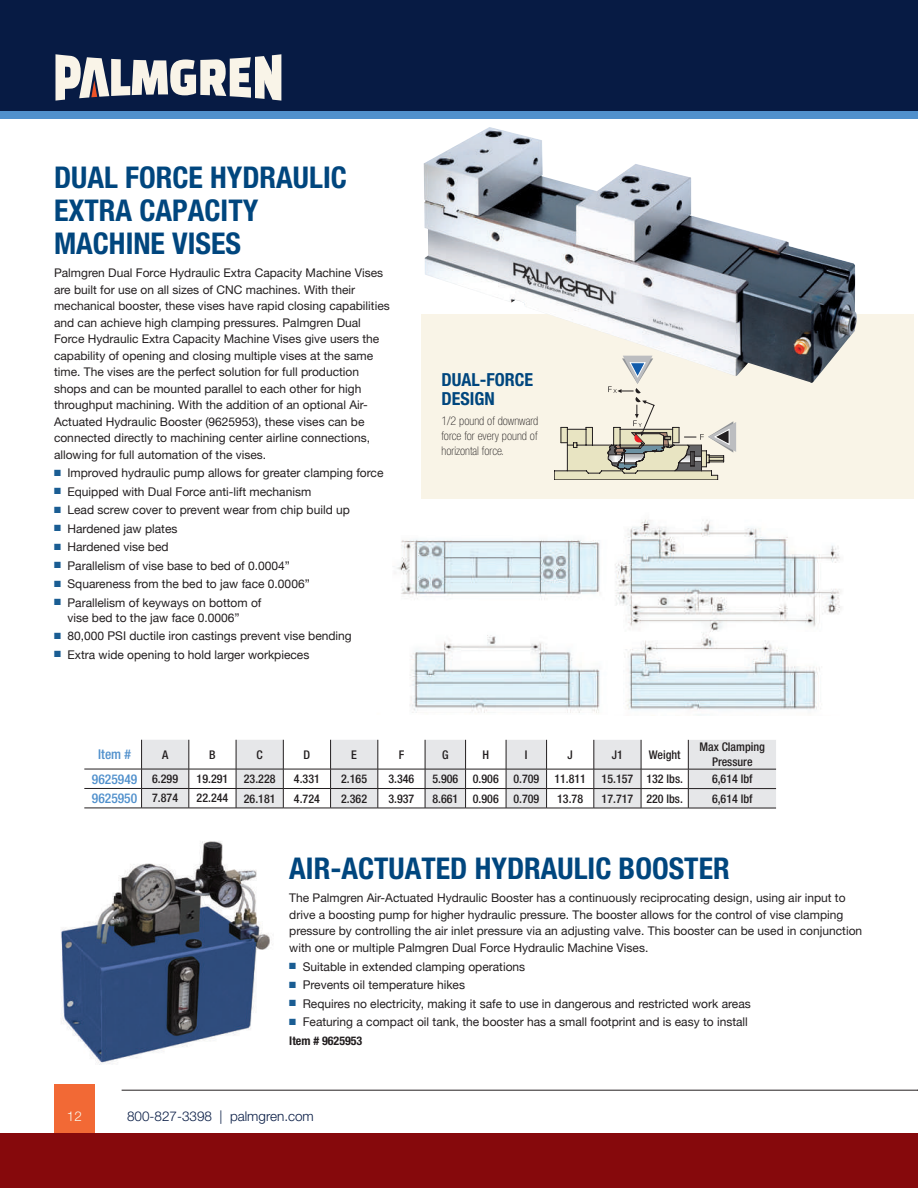
<style>
.page{position:relative;width:918px;height:1188px;background:#fff}
.page>*{position:absolute;margin:0;border:0;box-sizing:border-box;transform-origin:0 0}
.t1{font:700 condensed 30px/33px "Helvetica Neue LT Std";color:#00467e}
.t2{font:700 condensed 18px/19.5px "Helvetica Neue LT Std";color:#00467e}
.t3{font:500 condensed 13.5px "Helvetica Neue LT Std";color:#5090cc}
.t4{font:300 13.5px "Helvetica Neue LT Std";color:#071b44}
.t5{font:300 13.5px "Helvetica Neue LT Std";color:#f9f4e7}
.t6{font:12px/16.5px "Helvetica Neue LT Std";color:#231f20}
.t7{font:12px/15px "Helvetica Neue";color:#231f20}
.t8{font:500 condensed 12px/15px "Helvetica Neue LT Std";color:#231f20;text-align:center}
.t9{font:100 condensed 12px/15px "Helvetica Neue LT Std";color:#231f20;text-align:justify}
.t10{font:700 condensed 12px "Helvetica Neue LT Std";color:#231f20}
.s1{color:#1a5d93}
.s2{font-size:12px;color:#231f20}
</style>
<div class="page">
<div style="left:0;top:0;width:918px;height:118px;background:#5090cc"></div>
<div style="left:54px;top:1084px;width:41px;height:101px;background:#f26935"></div>
<hr style="left:122px;top:1090px;width:796px;height:1px;background:#231f20">
<div style="left:0;top:1134px;width:918px;height:54px;background:#86090c"></div>
<div style="left:0;top:0;width:918px;height:111px;background:#071b44"></div>
<svg style="left:56px;top:54px;width:225px;height:47px"></svg>
<img style="left:61px;top:841px;width:209px;height:224px">
<div style="left:421px;top:314px;width:493px;height:185px;background:#f9f4e7"></div>
<img style="left:393px;top:539px;width:207px;height:174px">
<img style="left:615px;top:519px;width:226px;height:196px">
<hr style="left:84px;top:769px;width:58px;height:1px;background:#231f20">
<hr style="left:84px;top:788px;width:58px;height:1px;background:#231f20">
<svg style="left:141px;top:740px;width:635px;height:68px"></svg>
<hr style="left:84px;top:808px;width:58px;height:1px;background:#231f20">
<hr style="left:142px;top:808px;width:47px;height:1px;background:#231f20">
<hr style="left:189px;top:808px;width:47px;height:1px;background:#231f20">
<hr style="left:236px;top:808px;width:47px;height:1px;background:#231f20">
<hr style="left:283px;top:808px;width:48px;height:1px;background:#231f20">
<hr style="left:331px;top:808px;width:47px;height:1px;background:#231f20">
<hr style="left:378px;top:808px;width:47px;height:1px;background:#231f20">
<hr style="left:425px;top:808px;width:41px;height:1px;background:#231f20">
<hr style="left:466px;top:808px;width:40px;height:1px;background:#231f20">
<hr style="left:506px;top:808px;width:41px;height:1px;background:#231f20">
<hr style="left:547px;top:808px;width:47px;height:1px;background:#231f20">
<hr style="left:594px;top:808px;width:47px;height:1px;background:#231f20">
<hr style="left:641px;top:808px;width:47px;height:1px;background:#231f20">
<hr style="left:688px;top:808px;width:88px;height:1px;background:#231f20">
<img style="left:424px;top:127px;width:433px;height:256px">
<svg style="left:554px;top:356px;width:182px;height:124px"></svg>
<h1 class="t1" style="left:54px;top:160px;width:294px">DUAL FORCE HYDRAULIC<br>EXTRA CAPACITY<br>MACHINE VISES</h1>
<p class="t6" style="left:54px;top:264px;width:337px">Palmgren Dual Force Hydraulic Extra Capacity Machine Vises are built for use on all sizes of CNC machines. With their mechanical booster, these vises have rapid closing capabilities and can achieve high clamping pressures. Palmgren Dual Force Hydraulic Extra Capacity Machine Vises give users the capability of opening and closing multiple vises at the same time. The vises are the perfect solution for full production shops and can be mounted parallel to each other for high throughput machining. With the addition of an optional Air-Actuated Hydraulic Booster (9625953), these vises can be connected directly to machining center airline connections, allowing for full automation of the vises.</p>
<p class="t7" style="left:54px;top:466px;width:331px"><span class="s1">■</span> Improved hydraulic pump allows for greater clamping force</p>
<p class="t7" style="left:54px;top:485px;width:259px"><span class="s1">■</span> Equipped with Dual Force anti-lift mechanism</p>
<p class="t7" style="left:54px;top:503px;width:297px"><span class="s1">■</span> Lead screw cover to prevent wear from chip build up</p>
<p class="t7" style="left:54px;top:522px;width:125px"><span class="s1">■</span> Hardened jaw plates</p>
<p class="t7" style="left:54px;top:540px;width:116px"><span class="s1">■</span> Hardened vise bed</p>
<p class="t7" style="left:54px;top:559px;width:237px"><span class="s1">■</span> Parallelism of vise base to bed of 0.0004”</p>
<p class="t7" style="left:54px;top:577px;width:257px"><span class="s1">■</span> Squareness from the bed to jaw face 0.0006”</p>
<p class="t7" style="left:68px;top:596px;width:196px;text-indent:-14px"><span class="s1">■</span> Parallelism of keyways on bottom of vise bed to the jaw face 0.0006”</p>
<p class="t7" style="left:54px;top:629px;width:299px"><span class="s1">■</span> 80,000 PSI ductile iron castings prevent vise bending</p>
<p class="t7" style="left:54px;top:648px;width:257px"><span class="s1">■</span> Extra wide opening to hold larger workpieces</p>
<h2 class="t2" style="left:442px;top:369px;width:93px">DUAL-FORCE<br>DESIGN</h2>
<p class="t9" style="left:442px;top:413px;width:98px">1/2 pound of downward force for every pound of horizontal force.</p>
<p class="t3" style="left:98px;top:746px;width:34px">Item #</p>
<p class="t8" style="left:162px;top:747px;width:8px">A</p>
<p class="t8" style="left:209px;top:747px;width:8px">B</p>
<p class="t8" style="left:257px;top:747px;width:8px">C</p>
<p class="t8" style="left:304px;top:747px;width:8px">D</p>
<p class="t8" style="left:351px;top:747px;width:7px">E</p>
<p class="t8" style="left:399px;top:747px;width:7px">F</p>
<p class="t8" style="left:442px;top:747px;width:8px">G</p>
<p class="t8" style="left:482px;top:747px;width:8px">H</p>
<p class="t8" style="left:525px;top:747px;width:4px">I</p>
<p class="t8" style="left:568px;top:747px;width:7px">J</p>
<p class="t8" style="left:612px;top:747px;width:13px">J1</p>
<p class="t8" style="left:649px;top:747px;width:33px">Weight</p>
<p class="t8" style="left:700px;top:739px;width:67px">Max Clamping<br>Pressure</p>
<p class="t3" style="left:92px;top:771px;width:88px">9625949 <span class="s2">6.299</span></p>
<p class="t8" style="left:197px;top:771px;width:33px">19.291</p>
<p class="t8" style="left:244px;top:771px;width:33px">23.228</p>
<p class="t8" style="left:294px;top:771px;width:27px">4.331</p>
<p class="t8" style="left:341px;top:771px;width:27px">2.165</p>
<p class="t8" style="left:388px;top:771px;width:27px">3.346</p>
<p class="t8" style="left:432px;top:771px;width:108px">5.906 0.906 0.709</p>
<p class="t8" style="left:554px;top:771px;width:33px">11.811</p>
<p class="t8" style="left:602px;top:771px;width:83px">15.157 132 lbs.</p>
<p class="t8" style="left:712px;top:771px;width:42px">6,614 lbf</p>
<p class="t3" style="left:92px;top:790px;width:88px">9625950 <span class="s2">7.874</span></p>
<p class="t8" style="left:197px;top:791px;width:33px">22.244</p>
<p class="t8" style="left:244px;top:791px;width:33px">26.181</p>
<p class="t8" style="left:294px;top:791px;width:27px">4.724</p>
<p class="t8" style="left:341px;top:791px;width:27px">2.362</p>
<p class="t8" style="left:388px;top:791px;width:27px">3.937</p>
<p class="t8" style="left:432px;top:791px;width:108px">8.661 0.906 0.709</p>
<p class="t8" style="left:557px;top:791px;width:27px">13.78</p>
<p class="t8" style="left:602px;top:791px;width:83px">17.717 220 lbs.</p>
<p class="t8" style="left:712px;top:791px;width:42px">6,614 lbf</p>
<h1 class="t1" style="left:289px;top:852px;width:442px">AIR-ACTUATED HYDRAULIC BOOSTER</h1>
<p class="t6" style="left:289px;top:890px;width:575px">The Palmgren Air-Actuated Hydraulic Booster has a continuously reciprocating design, using air input to drive a boosting pump for higher hydraulic pressure. The booster allows for the control of vise clamping pressure by controlling the air inlet pressure via an adjusting valve. This booster can be used in conjunction with one or multiple Palmgren Dual Force Hydraulic Machine Vises.</p>
<p class="t7" style="left:289px;top:959px;width:237px"><span class="s1">■</span> Suitable in extended clamping operations</p>
<p class="t7" style="left:289px;top:978px;width:177px"><span class="s1">■</span> Prevents oil temperature hikes</p>
<p class="t7" style="left:289px;top:996px;width:463px"><span class="s1">■</span> Requires no electricity, making it safe to use in dangerous and restricted work areas</p>
<p class="t7" style="left:289px;top:1015px;width:460px"><span class="s1">■</span> Featuring a compact oil tank, the booster has a small footprint and is easy to install</p>
<p class="t10" style="left:289px;top:1033px;width:75px">Item # 9625953</p>
<p class="t5" style="left:67px;top:1107px;width:17px">12</p>
<p class="t4" style="left:127px;top:1107px;width:188px">800-827-3398 | palmgren.com</p>
</div>
